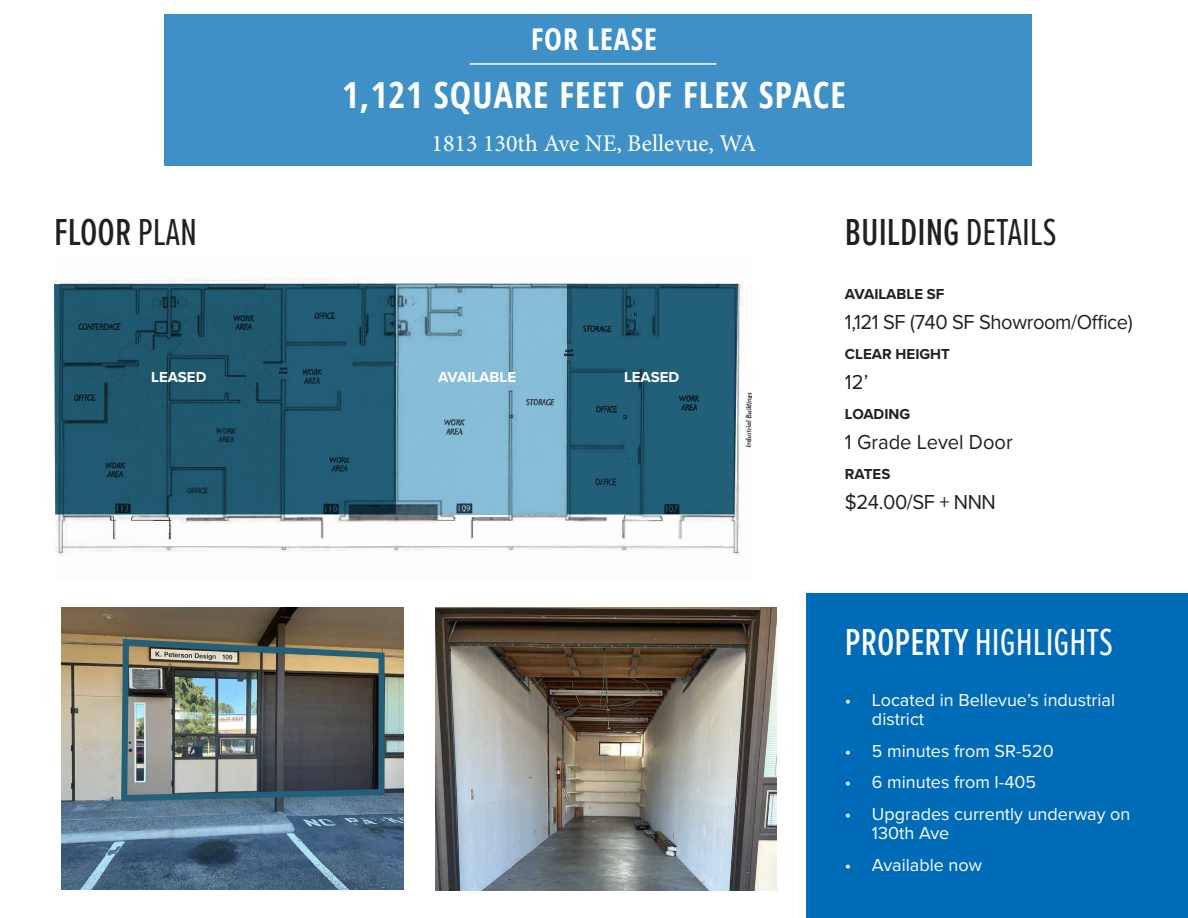
<style>
.page{position:relative;width:1188px;height:918px;background:#fff}
.page>*{position:absolute;margin:0;border:0;box-sizing:border-box;transform-origin:0 0}
.t1{font:500 39px "Proxima Nova Ex Cn";color:#231f20}
.t2{font:39px "Proxima Nova Ex Cn";color:#fff}
.t3{font:700 condensed 36px "Open Sans";letter-spacing:.03em;color:#fff}
.t4{font:700 condensed 30px "Open Sans";letter-spacing:.03em;color:#fff}
.t5{font:24px "Minion Pro";color:#fff}
.t6{font:21px "Proxima Nova";letter-spacing:-.02em;color:#231f20;scale:.96 1}
.t7{font:21px "Proxima Nova";color:#231f20;scale:.96 1}
.t8{font:18px/19.5px "Proxima Nova";color:#fff}
.t9{font:700 15px "Proxima Nova";color:#231f20}
.t10{font:700 15px "Proxima Nova";color:#fff}
.s1{font-weight:400}
.s2{font-weight:500}
</style>
<div class="page">
<img style="left:55px;top:280px;width:688px;height:276px">
<img style="left:742px;top:391px;width:10px;height:58px">
<img style="left:114px;top:514px;width:20px;height:2px">
<img style="left:666px;top:502px;width:74px;height:13px">
<img style="left:293px;top:514px;width:373px;height:28px">
<img style="left:128px;top:516px;width:46px;height:26px">
<img style="left:108px;top:516px;width:11px;height:26px">
<div style="left:396px;top:284px;width:171px;height:230px;background:#8ac0dc"></div>
<svg style="left:54px;top:284px;width:342px;height:230px;fill:#1f586f"></svg>
<svg style="left:567px;top:284px;width:171px;height:230px"></svg>
<img style="left:62px;top:608px;width:342px;height:281px">
<img style="left:435px;top:608px;width:342px;height:282px">
<img style="left:118px;top:636px;width:270px;height:168px">
<div style="left:806px;top:593px;width:382px;height:325px;background:#006bb6"></div>
<div style="left:164px;top:14px;width:867px;height:152px;background:#4090c8"></div>
<hr style="left:470px;top:63px;width:246px;height:2px;background:#fff">
<p class="t4" style="left:531px;top:19px;width:127px">FOR LEASE</p>
<p class="t1" style="left:54px;top:204px;width:145px">FLOOR <span class="s1">PLAN</span></p>
<p class="t3" style="left:342px;top:70px;width:505px">1,121 SQUARE FEET OF FLEX SPACE</p>
<p class="t5" style="left:432px;top:127px;width:326px">1813 130th Ave NE, Bellevue, WA</p>
<p class="t1" style="left:845px;top:204px;width:213px">BUILDING <span class="s1">DETAILS</span></p>
<p class="t10" style="left:151px;top:366px;width:57px">LEASED</p>
<p class="t10" style="left:438px;top:366px;width:80px">AVAILABLE</p>
<p class="t10" style="left:624px;top:366px;width:57px">LEASED</p>
<p class="t9" style="left:845px;top:283px;width:101px">AVAILABLE SF</p>
<p class="t6" style="left:845px;top:306px;width:301px">1,121 SF (740 SF Showroom/Office)</p>
<p class="t9" style="left:845px;top:343px;width:106px">CLEAR HEIGHT</p>
<p class="t6" style="left:845px;top:366px;width:26px">12’</p>
<p class="t9" style="left:845px;top:403px;width:67px">LOADING</p>
<p class="t7" style="left:845px;top:426px;width:176px">1 Grade Level Door</p>
<p class="t9" style="left:845px;top:463px;width:47px">RATES</p>
<p class="t6" style="left:845px;top:486px;width:159px">$24.00/SF + NNN</p>
<p class="t2" style="left:845px;top:614px;width:269px"><span class="s2">PROPERTY</span> HIGHLIGHTS</p>
<p class="t8" style="left:872px;top:689px;width:245px;text-indent:-27px">• Located in Bellevue’s industrial district</p>
<p class="t8" style="left:845px;top:740px;width:210px">• 5 minutes from SR-520</p>
<p class="t8" style="left:845px;top:772px;width:193px">• 6 minutes from I-405</p>
<p class="t8" style="left:872px;top:803px;width:260px;text-indent:-27px">• Upgrades currently underway on<br>130th Ave</p>
<p class="t8" style="left:845px;top:854px;width:138px">• Available now</p>
</div>
